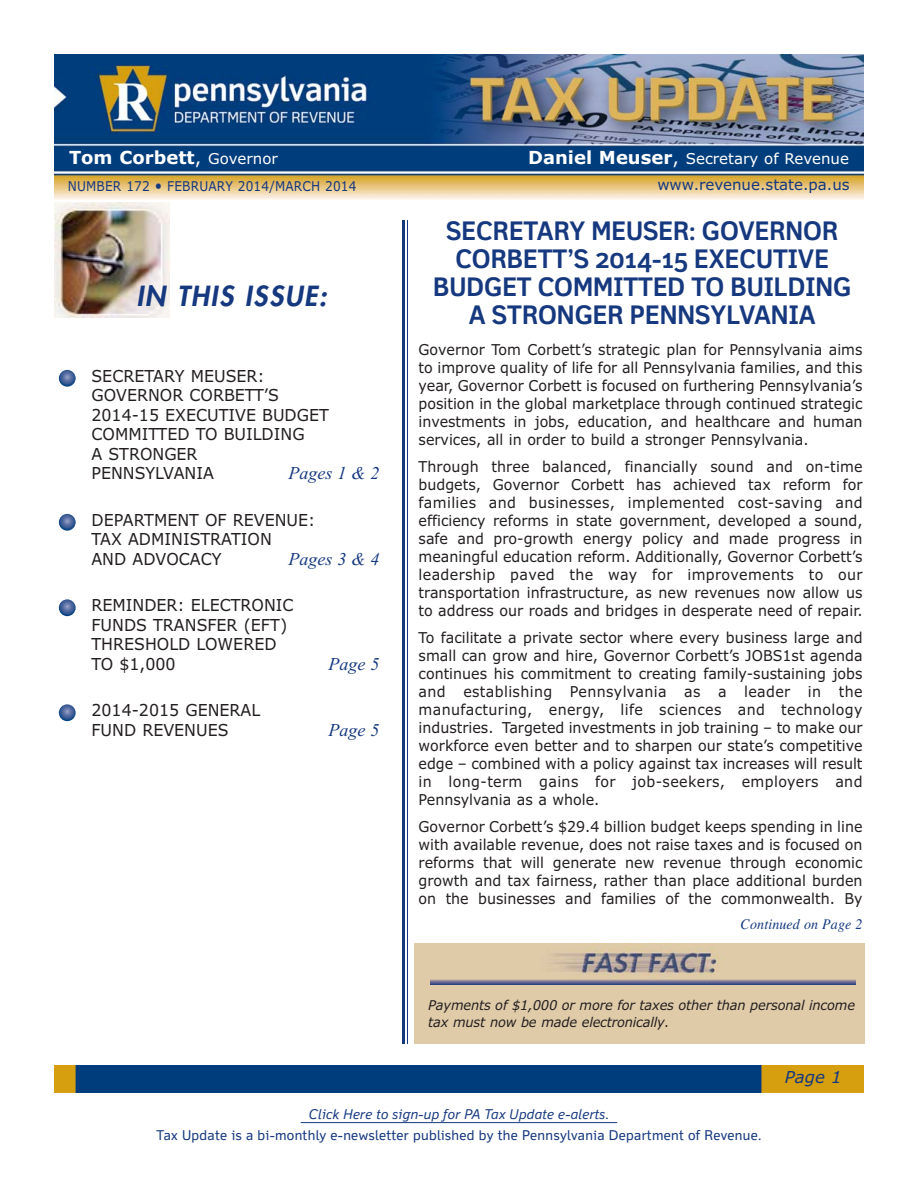
<style>
.page{position:relative;width:918px;height:1188px;background:#fff}
.page>*{position:absolute;margin:0;border:0;box-sizing:border-box;transform-origin:0 0}
.t1{font:italic 800 27px "Futura";color:#15387f}
.t2{font:700 25.5px/27.9px "Felbridge Std";color:#15387f;text-align:center;scale:.96 1}
.t3{font:italic 18px "Times New Roman";color:#15387f}
.t4{font:700 18px "Verdana";color:#fff}
.t5{font:16.5px/19.5px "Verdana";color:#231f20;scale:.96 1}
.t6{font:italic 16.5px "Verdana";color:#15387f}
.t7{font:15px/18px "Verdana";color:#231f20;text-align:justify;scale:.95 1}
.t8{font:15px "Verdana";color:#fff}
.t9{font:15px "Verdana";color:#15387f}
.t10{font:italic 14.7px "Times";letter-spacing:.01em;color:#15387f;scale:.95 1}
.t11{font:italic 13.5px/16.5px "Verdana";letter-spacing:-.015em;color:#231f20;scale:.96 1}
.t12{font:13.5px "Felbridge Std";letter-spacing:.025em;color:#15387f}
.t13{font:italic 13.5px "Felbridge Std";letter-spacing:.025em;color:#15387f}
.t14{font:13.5px "Verdana";letter-spacing:.015em;color:#15387f;scale:.9 1}
.s1{font-weight:400}
.s2{font-weight:400;font-size:15px}
.s3{font-weight:700;font-size:18px}
.s4{font-size:18px}
.s5{font-size:15px}
</style>
<div class="page">
<img style="left:54px;top:54px;width:810px;height:145px">
<hr style="left:407px;top:220px;width:1px;height:824px;background:#15387f">
<hr style="left:402px;top:220px;width:3px;height:824px;background:#15387f">
<img style="left:54px;top:202px;width:116px;height:116px">
<img style="left:54px;top:1065px;width:810px;height:28px">
<hr style="left:301px;top:1122px;width:316px;height:1px;background:#15387f">
<img style="left:415px;top:944px;width:449px;height:100px">
<img style="left:430px;top:979px;width:425px;height:6px">
<svg style="left:59px;top:370px;width:17px;height:17px"></svg>
<svg style="left:59px;top:514px;width:17px;height:17px"></svg>
<svg style="left:59px;top:599px;width:17px;height:17px"></svg>
<svg style="left:59px;top:704px;width:17px;height:17px"></svg>
<p class="t4" style="left:69px;top:151px;width:210px">Tom Corbett<span class="s1">,</span> <span class="s2">Governor</span></p>
<p class="t8" style="left:528px;top:153px;width:322px"><span class="s3">Daniel Meuser</span><span class="s4">,</span> Secretary of Revenue</p>
<p class="t14" style="left:68px;top:180px;width:322px">NUMBER 172 <span class="s5">•</span> FEBRUARY 2014/MARCH 2014</p>
<p class="t9" style="left:657px;top:178px;width:194px">www.revenue.state.pa.us</p>
<h1 class="t1" style="left:137px;top:283px;width:197px">IN THIS ISSUE:</h1>
<p class="t5" style="left:91px;top:367px;width:249px">SECRETARY MEUSER:<br>GOVERNOR CORBETT’S<br>2014-15 EXECUTIVE BUDGET<br>COMMITTED TO BUILDING<br>A STRONGER<br>PENNSYLVANIA</p>
<p class="t3" style="left:289px;top:463px;width:92px">Pages 1 &amp; 2</p>
<p class="t5" style="left:91px;top:511px;width:235px">DEPARTMENT OF REVENUE:<br>TAX ADMINISTRATION<br>AND ADVOCACY</p>
<p class="t3" style="left:289px;top:548px;width:92px">Pages 3 &amp; 4</p>
<p class="t5" style="left:91px;top:597px;width:212px">REMINDER: ELECTRONIC<br>FUNDS TRANSFER (EFT)<br>THRESHOLD LOWERED<br>TO $1,000</p>
<p class="t3" style="left:329px;top:653px;width:52px">Page 5</p>
<p class="t5" style="left:91px;top:702px;width:177px">2014-2015 GENERAL<br>FUND REVENUES</p>
<p class="t3" style="left:329px;top:719px;width:52px">Page 5</p>
<h2 class="t2" style="left:433px;top:217px;width:437px">SECRETARY MEUSER: GOVERNOR<br>CORBETT’S 2014-15 EXECUTIVE<br>BUDGET COMMITTED TO BUILDING<br>A STRONGER PENNSYLVANIA</h2>
<p class="t7" style="left:419px;top:342px;width:469px">Governor Tom Corbett’s strategic plan for Pennsylvania aims to improve quality of life for all Pennsylvania families, and this year, Governor Corbett is focused on furthering Pennsylvania’s position in the global marketplace through continued strategic investments in jobs, education, and healthcare and human services, all in order to build a stronger Pennsylvania.</p>
<p class="t7" style="left:419px;top:459px;width:469px">Through three balanced, financially sound and on-time budgets, Governor Corbett has achieved tax reform for families and businesses, implemented cost-saving and efficiency reforms in state government, developed a sound, safe and pro-growth energy policy and made progress in meaningful education reform. Additionally, Governor Corbett’s leadership paved the way for improvements to our transportation infrastructure, as new revenues now allow us to address our roads and bridges in desperate need of repair.</p>
<p class="t7" style="left:419px;top:630px;width:469px">To facilitate a private sector where every business large and small can grow and hire, Governor Corbett’s JOBS1st agenda continues his commitment to creating family-sustaining jobs and establishing Pennsylvania as a leader in the manufacturing, energy, life sciences and technology industries. Targeted investments in job training – to make our workforce even better and to sharpen our state’s competitive edge – combined with a policy against tax increases will result in long-term gains for job-seekers, employers and Pennsylvania as a whole.</p>
<p class="t7" style="left:419px;top:819px;width:469px">Governor Corbett’s $29.4 billion budget keeps spending in line with available revenue, does not raise taxes and is focused on reforms that will generate new revenue through economic growth and tax fairness, rather than place additional burden on the businesses and families of the commonwealth. By</p>
<p class="t10" style="left:741px;top:918px;width:130px">Continued on Page 2</p>
<p class="t11" style="left:428px;top:998px;width:446px">Payments of $1,000 or more for taxes other than personal income tax must now be made electronically.</p>
<p class="t6" style="left:785px;top:1070px;width:58px">Page 1</p>
<p class="t13" style="left:309px;top:1109px;width:302px">Click Here to sign-up for PA Tax Update e-alerts.</p>
<p class="t12" style="left:156px;top:1127px;width:607px">Tax Update is a bi-monthly e-newsletter published by the Pennsylvania Department of Revenue.</p>
</div>
